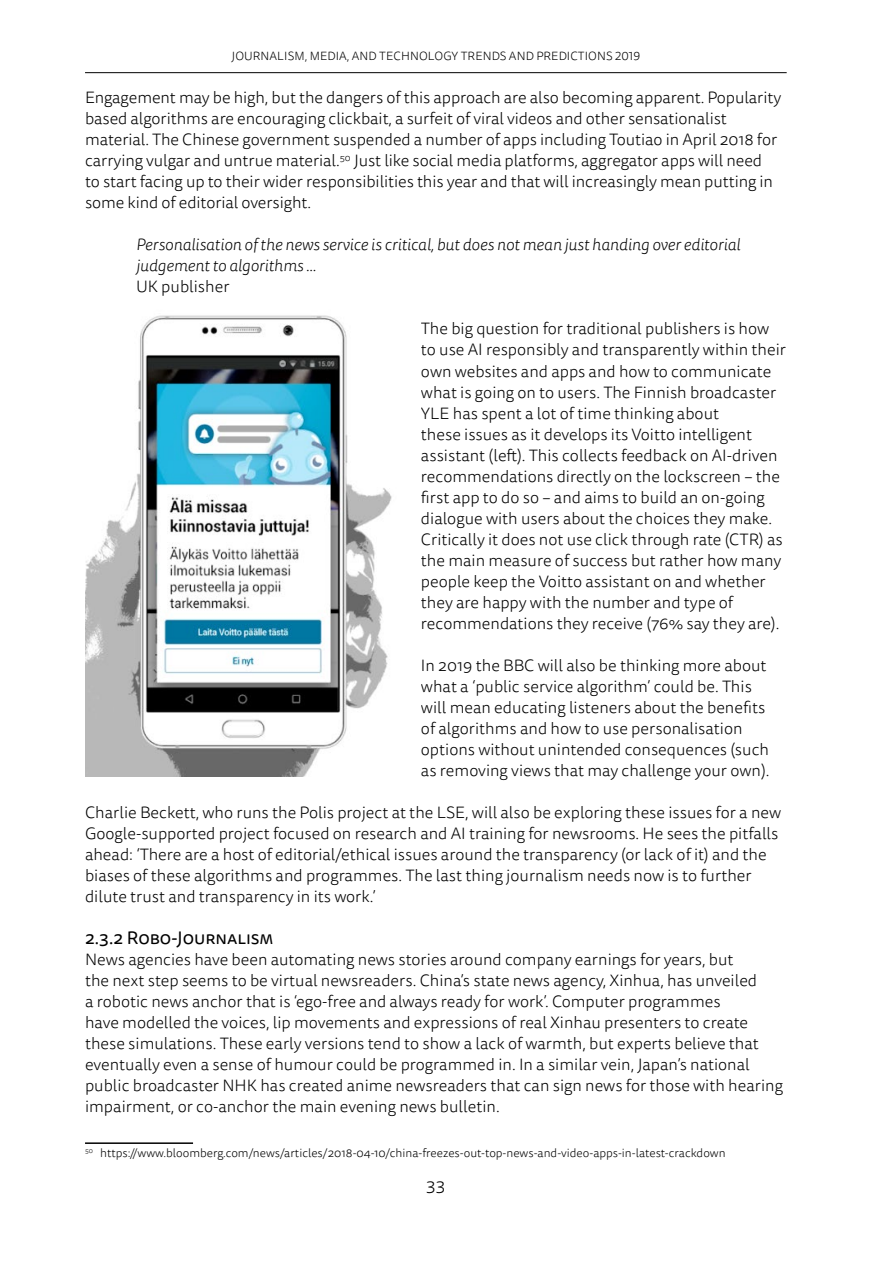
<style>
.page{position:relative;width:893px;height:1263px;background:#fff}
.page>*{position:absolute;margin:0;border:0;box-sizing:border-box;transform-origin:0 0}
.t1{font:18px "Tisa Sans Pro";color:#000}
.t2{font:300 18px "Tisa Sans Pro";color:#000}
.t3{font:300 16.5px/21px "Tisa Sans Pro";color:#000}
.t4{font:italic 300 16.5px/21px "Tisa Sans Pro";color:#000}
.t5{font:300 12px "Tisa Sans Pro";letter-spacing:.005em;color:#000}
</style>
<div class="page">
<hr style="left:85px;top:72px;width:702px;height:1px;background:#000">
<hr style="left:85px;top:1142px;width:108px;height:2px;background:#000">
<img style="left:85px;top:315px;width:307px;height:461px">
<p class="t5" style="left:231px;top:48px;width:410px">JOURNALISM, MEDIA, AND TECHNOLOGY TRENDS AND PREDICTIONS 2019</p>
<p class="t3" style="left:85px;top:88px;width:698px">Engagement may be high, but the dangers of this approach are also becoming apparent. Popularity based algorithms are encouraging clickbait, a surfeit of viral videos and other sensationalist material. The Chinese government suspended a number of apps including Toutiao in April 2018 for carrying vulgar and untrue material.<sup>50</sup> Just like social media platforms, aggregator apps will need<br>to start facing up to their wider responsibilities this year and that will increasingly mean putting in some kind of editorial oversight.</p>
<p class="t4" style="left:136px;top:235px;width:606px">Personalisation of the news service is critical, but does not mean just handing over editorial judgement to algorithms ...</p>
<p class="t3" style="left:136px;top:277px;width:95px">UK publisher</p>
<p class="t3" style="left:421px;top:319px;width:367px">The big question for traditional publishers is how to use AI responsibly and transparently within their own websites and apps and how to communicate what is going on to users. The Finnish broadcaster YLE has spent a lot of time thinking about<br>these issues as it develops its Voitto intelligent assistant (left). This collects feedback on AI-driven recommendations directly on the lockscreen – the first app to do so – and aims to build an on-going dialogue with users about the choices they make.<br>Critically it does not use click through rate (CTR) as the main measure of success but rather how many people keep the Voitto assistant on and whether they are happy with the number and type of recommendations they receive (76% say they are).</p>
<p class="t3" style="left:421px;top:655px;width:350px">In 2019 the BBC will also be thinking more about what a ‘public service algorithm’ could be. This will mean educating listeners about the benefits of algorithms and how to use personalisation options without unintended consequences (such as removing views that may challenge your own).</p>
<p class="t3" style="left:85px;top:802px;width:697px">Charlie Beckett, who runs the Polis project at the LSE, will also be exploring these issues for a new Google-supported project focused on research and AI training for newsrooms. He sees the pitfalls ahead: ‘There are a host of editorial/ethical issues around the transparency (or lack of it) and the biases of these algorithms and programmes. The last thing journalism needs now is to further dilute trust and transparency in its work.’</p>
<p class="t1" style="left:85px;top:925px;width:190px">2.3.2 Robo-Journalism</p>
<p class="t3" style="left:85px;top:949px;width:699px">News agencies have been automating news stories around company earnings for years, but<br>the next step seems to be virtual newsreaders. China’s state news agency, Xinhua, has unveiled<br>a robotic news anchor that is ‘ego-free and always ready for work’. Computer programmes<br>have modelled the voices, lip movements and expressions of real Xinhau presenters to create these simulations. These early versions tend to show a lack of warmth, but experts believe that eventually even a sense of humour could be programmed in. In a similar vein, Japan’s national public broadcaster NHK has created anime newsreaders that can sign news for those with hearing impairment, or co-anchor the main evening news bulletin.</p>
<p class="t5" style="left:85px;top:1145px;width:642px"><sup>50</sup> https://www.bloomberg.com/news/articles/2018-04-10/china-freezes-out-top-news-and-video-apps-in-latest-crackdown</p>
<p class="t2" style="left:426px;top:1173px;width:21px">33</p>
</div>
